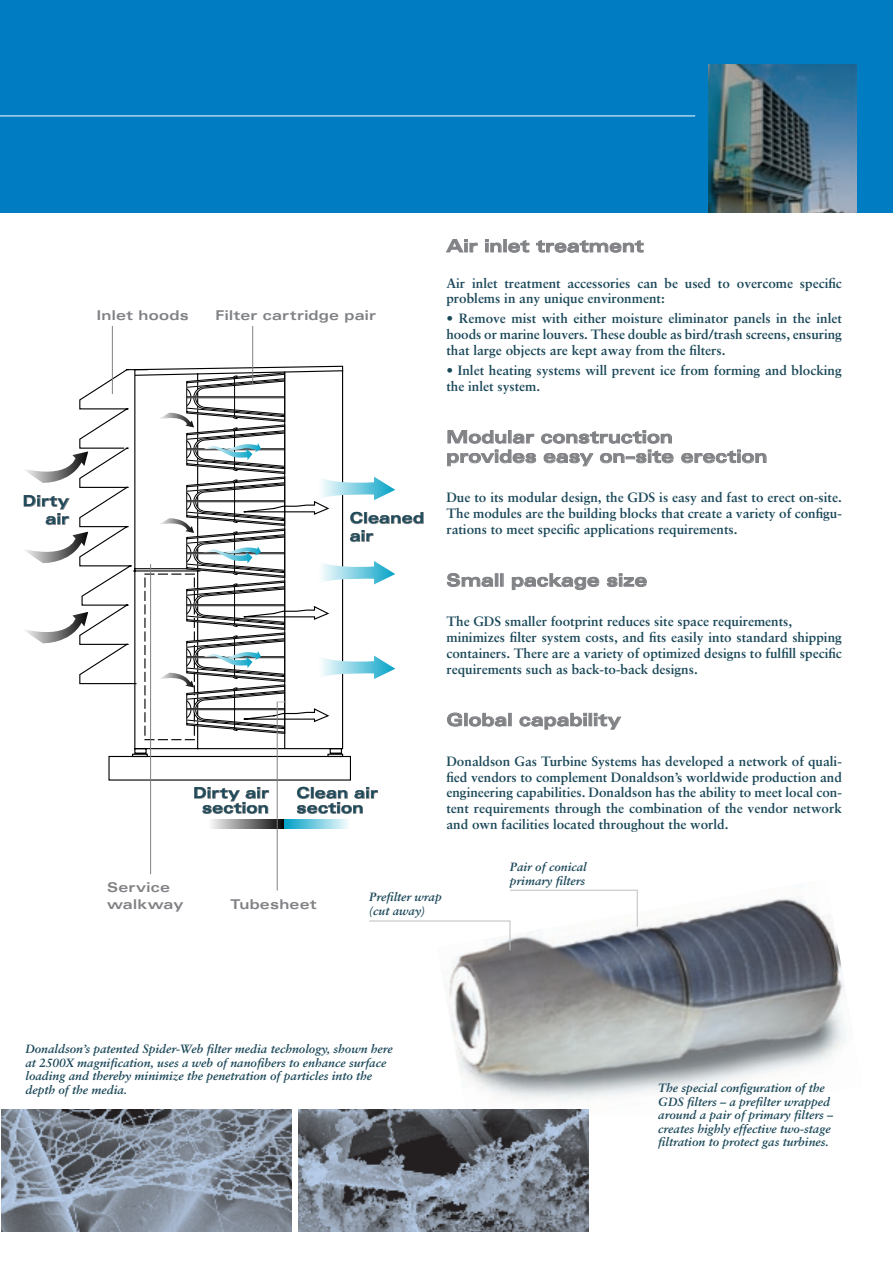
<style>
.page{position:relative;width:893px;height:1263px;background:#fff}
.page>*{position:absolute;margin:0;border:0;box-sizing:border-box;transform-origin:0 0}
.Titels{font:700 expanded 17.25px "Univers";letter-spacing:.005em;color:#808285}
.Titels-2{font:700 expanded 15px/18px "Univers";letter-spacing:.01em;color:#1b4859;text-align:right}
.Tekst{font:700 13.5px/15.8px "Sabon";color:#1b4859;text-align:justify}
.Titeltjes{font:700 expanded 13.5px "Univers";letter-spacing:.02em;color:#808285}
.Tekst_bij_afb{font:italic 700 12px/13.5px "Sabon";color:#1b4859}
</style>
<div class="page">
<img style="left:437px;top:889px;width:409px;height:226px">
<img style="left:298px;top:1109px;width:290px;height:122px">
<div style="left:0;top:0;width:893px;height:213px;background:#007cc2"></div>
<img style="left:708px;top:65px;width:148px;height:148px">
<svg style="left:108px;top:366px;width:243px;height:415px"></svg>
<svg style="left:79px;top:368px;width:252px;height:355px"></svg>
<svg style="left:25px;top:451px;width:63px;height:33px"></svg>
<svg style="left:25px;top:532px;width:63px;height:32px"></svg>
<svg style="left:25px;top:612px;width:63px;height:32px"></svg>
<hr style="left:284px;top:372px;width:1px;height:376px;background:#000">
<svg style="left:211px;top:820px;width:74px;height:9px"></svg>
<svg style="left:285px;top:820px;width:63px;height:9px"></svg>
<hr style="left:0;top:116px;width:695px;height:1px;background:#fff">
<img style="left:2px;top:1109px;width:290px;height:122px">
<svg style="left:446px;top:239px;width:32px;height:14px"></svg>
<svg style="left:485px;top:239px;width:17px;height:14px"></svg>
<div style="left:503px;top:239px;width:4px;height:13px;border:1px solid #808285"></div>
<svg style="left:508px;top:240px;width:21px;height:13px"></svg>
<svg style="left:536px;top:240px;width:108px;height:13px"></svg>
<svg style="left:447px;top:430px;width:227px;height:36px"></svg>
<svg style="left:681px;top:450px;width:86px;height:13px"></svg>
<svg style="left:447px;top:573px;width:56px;height:14px"></svg>
<svg style="left:512px;top:573px;width:87px;height:17px"></svg>
<svg style="left:607px;top:573px;width:40px;height:14px"></svg>
<svg style="left:447px;top:712px;width:15px;height:15px"></svg>
<div style="left:464px;top:713px;width:4px;height:13px;border:1px solid #808285"></div>
<svg style="left:469px;top:713px;width:37px;height:14px"></svg>
<div style="left:508px;top:713px;width:4px;height:13px;border:1px solid #808285"></div>
<svg style="left:519px;top:713px;width:103px;height:17px"></svg>
<hr style="left:369px;top:921px;width:141px;height:1px;background:#bcbdc0">
<svg style="left:510px;top:921px;width:1px;height:29px"></svg>
<hr style="left:510px;top:890px;width:128px;height:1px;background:#bcbdc0">
<hr style="left:637px;top:890px;width:1px;height:37px;background:#bcbdc0">
<svg style="left:24px;top:495px;width:46px;height:30px"></svg>
<svg style="left:297px;top:786px;width:81px;height:28px"></svg>
<svg style="left:194px;top:787px;width:75px;height:27px"></svg>
<hr style="left:150px;top:564px;width:1px;height:310px;background:#808285">
<hr style="left:112px;top:326px;width:1px;height:68px;background:#808285">
<hr style="left:252px;top:326px;width:1px;height:58px;background:#808285">
<hr style="left:277px;top:702px;width:1px;height:188px;background:#808285">
<svg style="left:158px;top:372px;width:266px;height:362px"></svg>
<p class="Titels-2" style="left:23px;top:492px;width:48px">Dirty air</p>
<p class="Titeltjes" style="left:96px;top:307px;width:94px">Inlet hoods</p>
<p class="Titeltjes" style="left:215px;top:307px;width:162px">Filter cartridge pair</p>
<p class="Titels-2" style="left:350px;top:509px;width:76px;text-align:left">Cleaned air</p>
<p class="Titels-2" style="left:193px;top:784px;width:77px">Dirty air</p>
<p class="Titels-2" style="left:202px;top:799px;width:68px">section</p>
<p class="Titels-2" style="left:297px;top:784px;width:83px">Clean air</p>
<p class="Titels-2" style="left:297px;top:799px;width:68px">section</p>
<p class="Titels" style="left:446px;top:236px;width:199px">Air inlet treatment</p>
<p class="Tekst" style="left:446px;top:275px;width:397px">Air inlet treatment accessories can be used to overcome specific problems in any unique environment:</p>
<p class="Tekst" style="left:446px;top:311px;width:397px">• Remove mist with either moisture eliminator panels in the inlet hoods or marine louvers. These double as bird/trash screens, ensuring that large objects are kept away from the filters.</p>
<p class="Tekst" style="left:446px;top:362px;width:397px">• Inlet heating systems will prevent ice from forming and blocking the inlet system.</p>
<p class="Titels" style="left:446px;top:427px;width:228px">Modular construction</p>
<p class="Titels" style="left:446px;top:446px;width:322px">provides easy on–site erection</p>
<p class="Tekst" style="left:446px;top:490px;width:397px">Due to its modular design, the GDS is easy and fast to erect on-site.<br>The modules are the building blocks that create a variety of configu&shy;rations to meet specific applications requirements.</p>
<p class="Titels" style="left:446px;top:570px;width:202px">Small package size</p>
<p class="Tekst" style="left:446px;top:613px;width:347px">The GDS smaller footprint reduces site space requirements,</p>
<p class="Tekst" style="left:446px;top:629px;width:397px">minimizes filter system costs, and fits easily into standard shipping containers. There are a variety of optimized designs to fulfill specific requirements such as back-to-back designs.</p>
<p class="Titels" style="left:446px;top:710px;width:176px">Global capability</p>
<p class="Tekst" style="left:446px;top:753px;width:397px">Donaldson Gas Turbine Systems has developed a network of quali&shy;fied vendors to complement Donaldson’s worldwide production and engineering capabilities. Donaldson has the ability to meet local con&shy;tent requirements through the combination of the vendor network and own facilities located throughout the world.</p>
<p class="Titeltjes" style="left:107px;top:880px;width:64px">Service</p>
<p class="Titeltjes" style="left:107px;top:896px;width:78px">walkway</p>
<p class="Titeltjes" style="left:230px;top:896px;width:88px">Tubesheet</p>
<p class="Tekst_bij_afb" style="left:369px;top:890px;width:74px">Prefilter wrap</p>
<p class="Tekst_bij_afb" style="left:369px;top:904px;width:57px">(cut away)</p>
<p class="Tekst_bij_afb" style="left:510px;top:860px;width:78px">Pair of conical</p>
<p class="Tekst_bij_afb" style="left:510px;top:873px;width:77px">primary filters</p>
<p class="Tekst_bij_afb" style="left:26px;top:1042px;width:369px">Donaldson’s patented Spider-Web filter media technology, shown here at 2500X magnification, uses a web of nanofibers to enhance surface loading and thereby minimize the penetration of particles into the depth of the media.</p>
<p class="Tekst_bij_afb" style="left:658px;top:1081px;width:176px">The special configuration of the<br>GDS filters – a prefilter wrapped around a pair of primary filters –</p>
<p class="Tekst_bij_afb" style="left:658px;top:1122px;width:174px">creates highly effective two-stage</p>
<p class="Tekst_bij_afb" style="left:658px;top:1135px;width:172px">filtration to protect gas turbines.</p>
</div>
